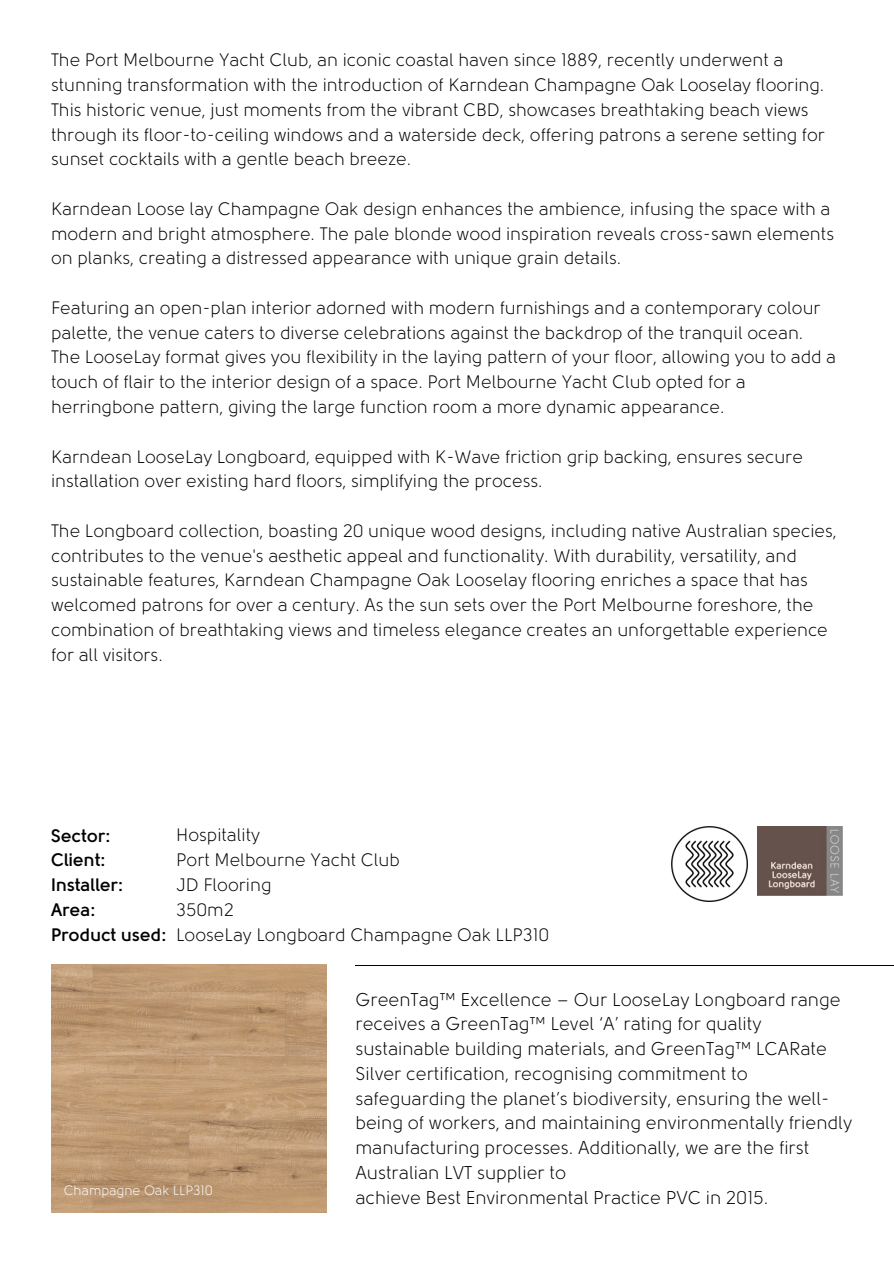
<style>
.page{position:relative;width:894px;height:1264px;background:#fff}
.page>*{position:absolute;margin:0;border:0;box-sizing:border-box;transform-origin:0 0}
.t1{font:18.45px/24.8px "Solomon";color:#000}
.t2{font:18px/24.8px "Solomon";color:#000}
.t3{font:700 18px/24.8px "Solomon";letter-spacing:.005em;color:#000}
.t4{font:13.5px "Solomon";color:#fcfeff}
</style>
<div class="page">
<img style="left:757px;top:826px;width:85px;height:69px">
<img style="left:671px;top:826px;width:76px;height:75px">
<img style="left:51px;top:964px;width:276px;height:248px">
<hr style="left:355px;top:965px;width:538px;height:1px;background:#000">
<h2 class="t2" style="left:51px;top:49px;width:775px">The Port Melbourne Yacht Club, an iconic coastal haven since 1889, recently underwent a stunning transformation with the introduction of Karndean Champagne Oak Looselay flooring.<br>This historic venue, just moments from the vibrant CBD, showcases breathtaking beach views through its floor-to-ceiling windows and a waterside deck, offering patrons a serene setting for sunset cocktails with a gentle beach breeze.</h2>
<h2 class="t2" style="left:51px;top:198px;width:784px">Karndean Loose lay Champagne Oak design enhances the ambience, infusing the space with a modern and bright atmosphere. The pale blonde wood inspiration reveals cross-sawn elements on planks, creating a distressed appearance with unique grain details.</h2>
<h1 class="t2" style="left:51px;top:297px;width:786px">Featuring an open-plan interior adorned with modern furnishings and a contemporary colour palette, the venue caters to diverse celebrations against the backdrop of the tranquil ocean.<br>The LooseLay format gives you flexibility in the laying pattern of your floor, allowing you to add a touch of flair to the interior design of a space. Port Melbourne Yacht Club opted for a herringbone pattern, giving the large function room a more dynamic appearance.</h1>
<h2 class="t2" style="left:51px;top:445px;width:753px">Karndean LooseLay Longboard, equipped with K-Wave friction grip backing, ensures secure installation over existing hard floors, simplifying the process.</h2>
<p class="t2" style="left:51px;top:520px;width:787px">The Longboard collection, boasting 20 unique wood designs, including native Australian species, contributes to the venue's aesthetic appeal and functionality. With durability, versatility, and sustainable features, Karndean Champagne Oak Looselay flooring enriches a space that has welcomed patrons for over a century. As the sun sets over the Port Melbourne foreshore, the combination of breathtaking views and timeless elegance creates an unforgettable experience for all visitors.</p>
<p class="t3" style="left:51px;top:824px;width:117px">Sector:<br>Client:<br>Installer:<br>Area:<br>Product used:</p>
<p class="t2" style="left:176px;top:824px;width:374px">Hospitality<br>Port Melbourne Yacht Club<br>JD Flooring<br>350m2<br>LooseLay Longboard Champagne Oak LLP310</p>
<p class="t4" style="left:64px;top:1185px;width:151px">Champagne Oak LLP310</p>
<h2 class="t1" style="left:355px;top:988px;width:498px">GreenTag™ Excellence – Our LooseLay Longboard range receives a GreenTag™ Level ‘A’ rating for quality sustainable building materials, and GreenTag™ LCARate Silver certification, recognising commitment to safeguarding the planet’s biodiversity, ensuring the well&shy;being of workers, and maintaining environmentally friendly manufacturing processes. Additionally, we are the first Australian LVT supplier to<br>achieve Best Environmental Practice PVC in 2015.</h2>
</div>
